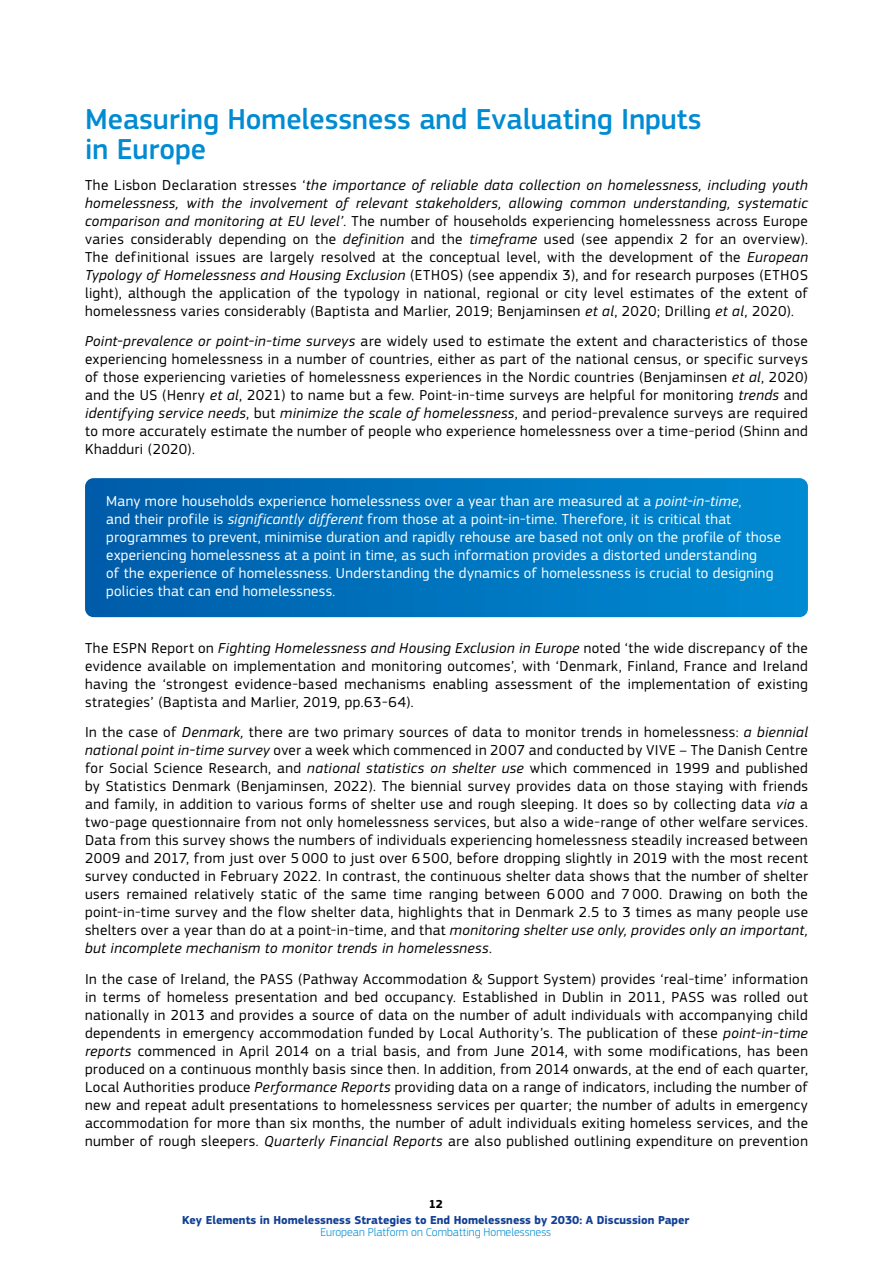
<style>
.page{position:relative;width:893px;height:1263px;background:#fff}
.page>*{position:absolute;margin:0;border:0;box-sizing:border-box;transform-origin:0 0}
._01_Title_1{font:500 30px/30px "EC Square Sans Pro";color:#008bd2}
._00_BODY{font:15px/18px "EC Square Sans Pro";letter-spacing:.03em;color:#000;text-align:justify}
._00_Body_BOX{font:15px/18px "EC Square Sans Pro";letter-spacing:.02em;color:#fff}
.t1{font:700 12px "EC Square Sans Pro";color:#134094}
.t2{font:300 12px "EC Square Sans Pro";color:#008bd2}
.t3{font:700 12px "EC Square Sans Pro";color:#000}
.s1{font-style:italic}
</style>
<div class="page">
<svg style="left:85px;top:478px;width:723px;height:139px;background:#0074bd"></svg>
<h1 class="_01_Title_1" style="left:85px;top:105px;width:618px">Measuring Homelessness and Evaluating Inputs in Europe</h1>
<p class="_00_BODY" style="left:85px;top:176px;width:724px">The Lisbon Declaration stresses ‘<span class="s1">the importance of reliable data collection on homelessness, including youth homelessness, with the involvement of relevant stakeholders, allowing common understanding, systematic comparison and monitoring at EU level’</span>. The number of households experiencing homelessness across Europe varies considerably depending on the <span class="s1">definition</span> and the <span class="s1">timeframe</span> used (see appendix 2 for an overview).<br>The definitional issues are largely resolved at the conceptual level, with the development of the <span class="s1">European Typology of Homelessness and Housing Exclusion</span> (ETHOS) (see appendix 3), and for research purposes (ETHOS light), although the application of the typology in national, regional or city level estimates of the extent of homelessness varies considerably (Baptista and Marlier, 2019; Benjaminsen <span class="s1">et al</span>, 2020; Drilling <span class="s1">et al</span>, 2020).</p>
<p class="_00_BODY" style="left:85px;top:332px;width:724px"><span class="s1">Point-prevalence or point-in-time surveys</span> are widely used to estimate the extent and characteristics of those experiencing homelessness in a number of countries, either as part of the national census, or specific surveys of those experiencing varieties of homelessness experiences in the Nordic countries (Benjaminsen <span class="s1">et al</span>, 2020) and the US (Henry <span class="s1">et al</span>, 2021) to name but a few. Point-in-time surveys are helpful for monitoring <span class="s1">trends</span> and <span class="s1">identifying service needs</span>, but <span class="s1">minimize the scale of homelessness</span>, and period-prevalence surveys are required to more accurately estimate the number of people who experience homelessness over a time-period (Shinn and Khadduri (2020).</p>
<p class="_00_Body_BOX" style="left:106px;top:492px;width:676px">Many more households experience homelessness over a year than are measured at a <span class="s1">point-in-time</span>,<br>and their profile is <span class="s1">significantly different</span> from those at a point-in-time. Therefore, it is critical that programmes to prevent, minimise duration and rapidly rehouse are based not only on the profile of those experiencing homelessness at a point in time, as such information provides a distorted understanding<br>of the experience of homelessness. Understanding the dynamics of homelessness is crucial to designing policies that can end homelessness.</p>
<p class="_00_BODY" style="left:85px;top:639px;width:724px">The ESPN Report on <span class="s1">Fighting Homelessness and Housing Exclusion in Europe</span> noted ‘the wide discrepancy of the evidence available on implementation and monitoring outcomes’, with ‘Denmark, Finland, France and Ireland having the ‘strongest evidence-based mechanisms enabling assessment of the implementation of existing strategies’ (Baptista and Marlier, 2019, pp.63-64).</p>
<p class="_00_BODY" style="left:85px;top:723px;width:724px">In the case of <span class="s1">Denmark,</span> there are two primary sources of data to monitor trends in homelessness: <span class="s1">a biennial national point in-time survey</span> over a week which commenced in 2007 and conducted by VIVE – The Danish Centre for Social Science Research, and <span class="s1">national statistics on shelter use</span> which commenced in 1999 and published by Statistics Denmark (Benjaminsen, 2022). The biennial survey provides data on those staying with friends and family, in addition to various forms of shelter use and rough sleeping. It does so by collecting data <span class="s1">via</span> a two-page questionnaire from not only homelessness services, but also a wide-range of other welfare services.<br>Data from this survey shows the numbers of individuals experiencing homelessness steadily increased between 2009 and 2017, from just over 5 000 to just over 6 500, before dropping slightly in 2019 with the most recent survey conducted in February 2022. In contrast, the continuous shelter data shows that the number of shelter users remained relatively static of the same time ranging between 6 000 and 7 000. Drawing on both the point‑in-time survey and the flow shelter data, highlights that in Denmark 2.5 to 3 times as many people use shelters over a year than do at a point-in-time, and that <span class="s1">monitoring shelter use only, provides only an important, but incomplete mechanism to monitor trends in homelessness</span>.</p>
<p class="_00_BODY" style="left:85px;top:970px;width:724px">In the case of Ireland, the PASS (Pathway Accommodation &amp; Support System) provides ‘real-time’ information in terms of homeless presentation and bed occupancy. Established in Dublin in 2011, PASS was rolled out nationally in 2013 and provides a source of data on the number of adult individuals with accompanying child dependents in emergency accommodation funded by Local Authority’s. The publication of these <span class="s1">point-in-time reports</span> commenced in April 2014 on a trial basis, and from June 2014, with some modifications, has been produced on a continuous monthly basis since then. In addition, from 2014 onwards, at the end of each quarter, Local Authorities produce <span class="s1">Performance Reports</span> providing data on a range of indicators, including the number of new and repeat adult presentations to homelessness services per quarter; the number of adults in emergency accommodation for more than six months, the number of adult individuals exiting homeless services, and the number of rough sleepers. <span class="s1">Quarterly Financial Reports</span> are also published outlining expenditure on prevention</p>
<p class="t3" style="left:429px;top:1197px;width:16px">12</p>
<p class="t1" style="left:182px;top:1213px;width:509px">Key Elements in Homelessness Strategies to End Homelessness by 2030: A Discussion Paper</p>
<p class="t2" style="left:320px;top:1225px;width:232px">European Platform on Combatting Homelessness</p>
</div>
